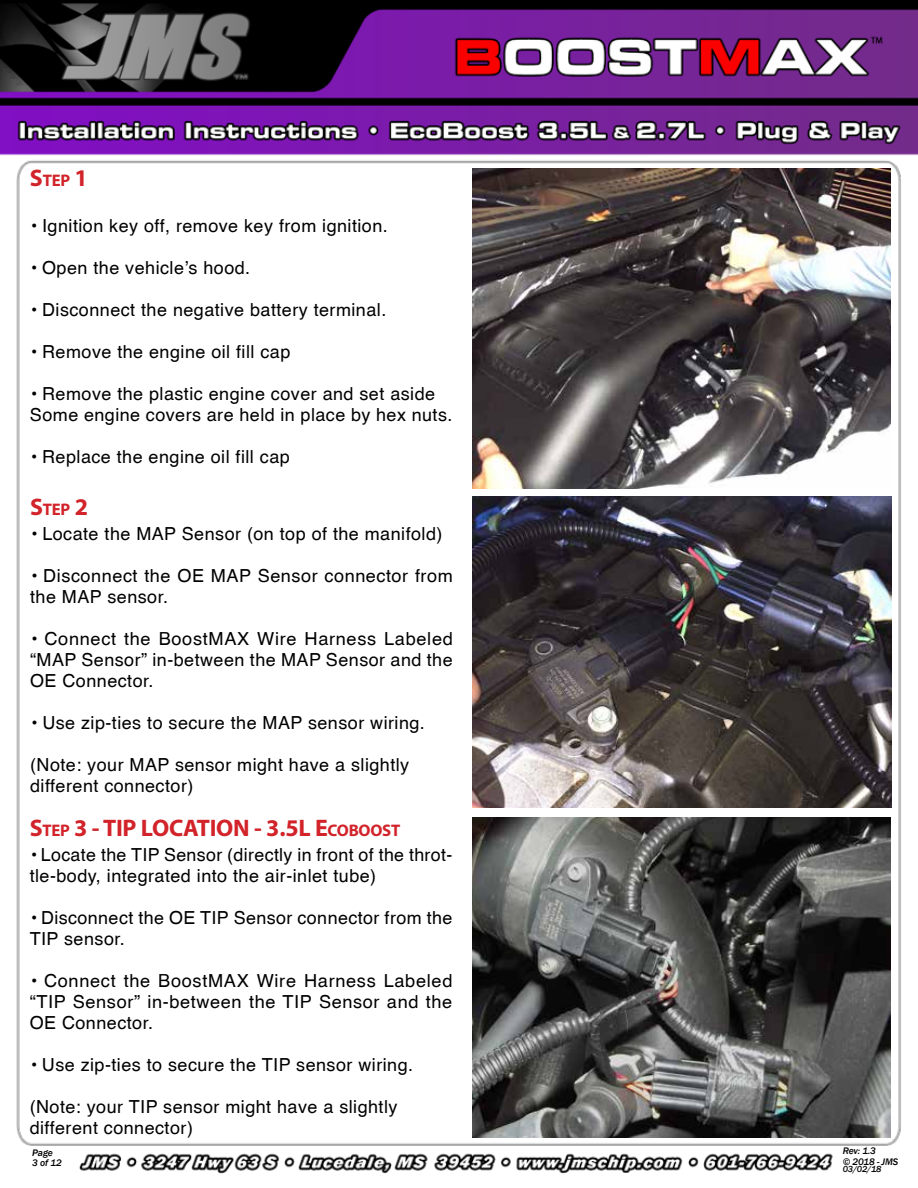
<style>
.page{position:relative;width:918px;height:1188px;background:#fff}
.page>*{position:absolute;margin:0;border:0;box-sizing:border-box;transform-origin:0 0}
.t1{font:700 24px "Myriad Pro";letter-spacing:-.01em;color:#d2232a}
.t2{font:18px/21px "Helvetica";letter-spacing:.025em;color:#000}
.t3{font:700 16.8px "Myriad Pro";letter-spacing:-.015em;color:#d2232a}
.t4{font:italic 500 9.75px/10.5px "Franklin Gothic";letter-spacing:-.01em;color:#000}
.t5{font:italic 500 9px "Franklin Gothic";color:#000}
.s1{font-size:24px}
.s2{font-size:16.8px}
</style>
<div class="page">
<img style="left:0;top:0;width:918px;height:1174px">
<img style="left:472px;top:168px;width:419px;height:320px">
<img style="left:473px;top:497px;width:418px;height:311px">
<img style="left:472px;top:818px;width:419px;height:319px">
<p class="t3" style="left:30px;top:170px;width:59px"><span class="s1">S</span>TEP <span class="s1">1</span></p>
<p class="t2" style="left:30px;top:214px;width:359px">• Ignition key off, remove key from ignition.</p>
<p class="t2" style="left:30px;top:256px;width:222px">• Open the vehicle’s hood.</p>
<p class="t2" style="left:30px;top:298px;width:358px">• Disconnect the negative battery terminal.</p>
<p class="t2" style="left:30px;top:340px;width:262px">• Remove the engine oil fill cap</p>
<p class="t2" style="left:30px;top:382px;width:424px">• Remove the plastic engine cover and set aside<br>Some engine covers are held in place by hex nuts.</p>
<p class="t2" style="left:30px;top:445px;width:261px">• Replace the engine oil fill cap</p>
<p class="t3" style="left:30px;top:498px;width:59px"><span class="s1">S</span>TEP <span class="s1">2</span></p>
<p class="t2" style="left:30px;top:523px;width:414px">• Locate the MAP Sensor (on top of the manifold)</p>
<p class="t2" style="left:30px;top:565px;width:424px">• Disconnect the OE MAP Sensor connector from the MAP sensor.</p>
<p class="t2" style="left:30px;top:628px;width:424px;text-align:justify">• Connect the BoostMAX Wire Harness Labeled “MAP Sensor” in-between the MAP Sensor and the OE Connector.</p>
<p class="t2" style="left:30px;top:712px;width:396px">• Use zip-ties to secure the MAP sensor wiring.</p>
<p class="t2" style="left:30px;top:754px;width:381px">(Note: your MAP sensor might have a slightly different connector)</p>
<h1 class="t1" style="left:30px;top:812px;width:341px">S<span class="s2">TEP</span> 3 - TIP LOCATION - 3.5L E<span class="s2">COBOOS</span></h1>
<p class="t3" style="left:391px;top:819px;width:11px">T</p>
<p class="t2" style="left:30px;top:844px;width:424px">• Locate the TIP Sensor (directly in front of the throt&shy;tle-body, integrated into the air-inlet tube)</p>
<p class="t2" style="left:30px;top:907px;width:424px">• Disconnect the OE TIP Sensor connector from the<br>TIP sensor.</p>
<p class="t2" style="left:30px;top:970px;width:424px;text-align:justify">• Connect the BoostMAX Wire Harness Labeled “TIP Sensor” in-between the TIP Sensor and the OE Connector.</p>
<p class="t2" style="left:30px;top:1054px;width:385px">• Use zip-ties to secure the TIP sensor wiring.</p>
<p class="t2" style="left:30px;top:1096px;width:369px">(Note: your TIP sensor might have a slightly different connector)</p>
<p class="t4" style="left:32px;top:1147px;width:31px">Page<br>3 of 12</p>
<p class="t4" style="left:843px;top:1146px;width:57px">Rev: 1.3<br>© 2018 - JMS</p>
<p class="t5" style="left:843px;top:1163px;width:40px">03/02/18</p>
</div>
